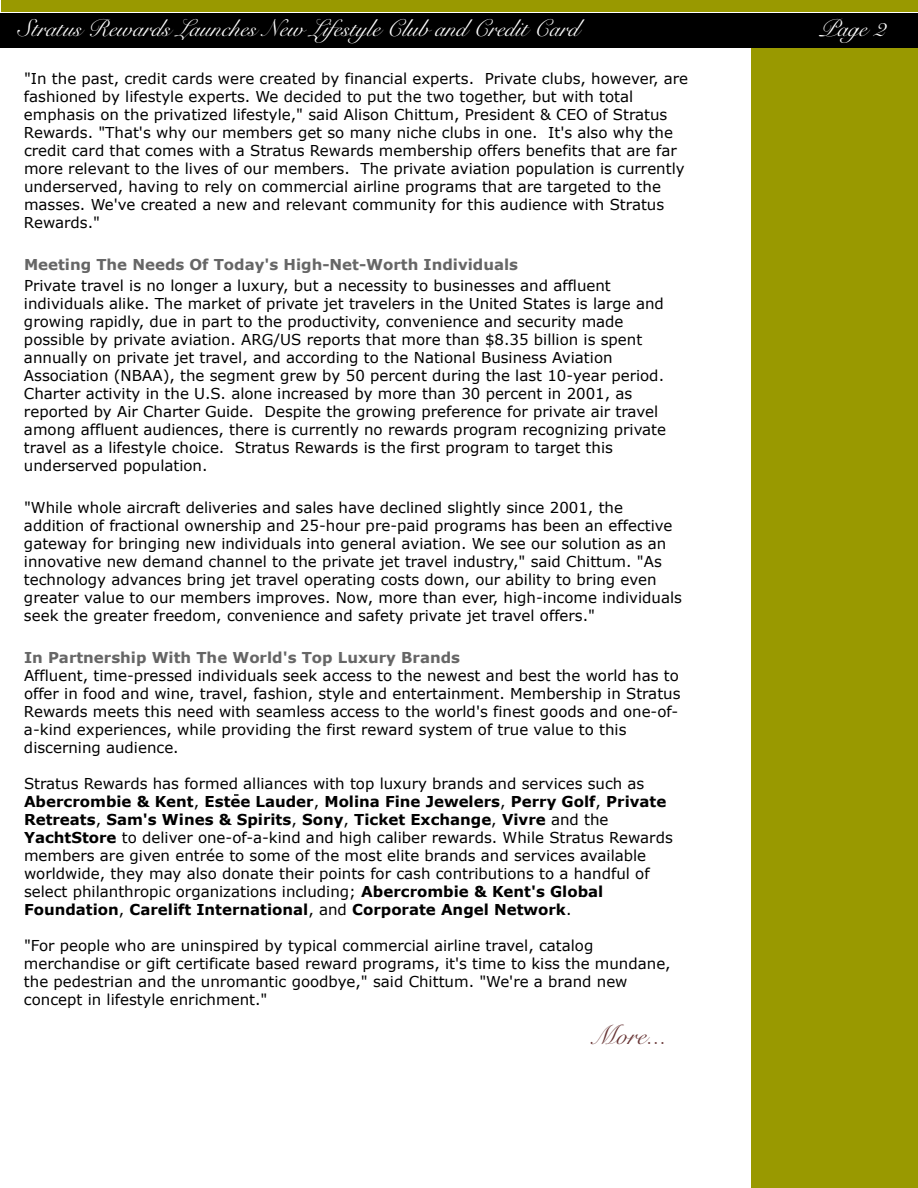
<style>
.page{position:relative;width:918px;height:1188px;background:#fff}
.page>*{position:absolute;margin:0;border:0;box-sizing:border-box;transform-origin:0 0}
.t1{font:27px "Snell Roundhand Script";color:#633}
.t2{font:24px "Snell Roundhand Script";color:#fff}
.t3{font:15px/18px "Verdana";color:#000}
.t4{font:700 15px "Verdana";color:#666}
.s1{font-weight:700}
</style>
<div class="page">
<div style="left:0;top:13px;width:918px;height:35px;background:#000"></div>
<div style="left:2px;top:0;width:916px;height:12px;background:#990"></div>
<div style="left:752px;top:48px;width:166px;height:1140px;background:#990"></div>
<h2 class="t2" style="left:18px;top:15px;width:563px">Stratus Rewards Launches New Lifestyle Club and Credit Card</h2>
<h2 class="t2" style="left:819px;top:15px;width:67px">Page 2</h2>
<p class="t3" style="left:24px;top:69px;width:666px">"In the past, credit cards were created by financial experts. Private clubs, however, are fashioned by lifestyle experts. We decided to put the two together, but with total emphasis on the privatized lifestyle," said Alison Chittum, President &amp; CEO of Stratus Rewards. "That's why our members get so many niche clubs in one. It's also why the credit card that comes with a Stratus Rewards membership offers benefits that are far more relevant to the lives of our members. The private aviation population is currently underserved, having to rely on commercial airline programs that are targeted to the masses. We've created a new and relevant community for this audience with Stratus Rewards."</p>
<p class="t4" style="left:24px;top:255px;width:496px">Meeting The Needs Of Today's High-Net-Worth Individuals</p>
<p class="t3" style="left:24px;top:276px;width:644px">Private travel is no longer a luxury, but a necessity to businesses and affluent individuals alike. The market of private jet travelers in the United States is large and growing rapidly, due in part to the productivity, convenience and security made possible by private aviation. ARG/US reports that more than $8.35 billion is spent annually on private jet travel, and according to the National Business Aviation Association (NBAA), the segment grew by 50 percent during the last 10-year period.<br>Charter activity in the U.S. alone increased by more than 30 percent in 2001, as reported by Air Charter Guide. Despite the growing preference for private air travel among affluent audiences, there is currently no rewards program recognizing private travel as a lifestyle choice. Stratus Rewards is the first program to target this underserved population.</p>
<p class="t3" style="left:24px;top:498px;width:660px">"While whole aircraft deliveries and sales have declined slightly since 2001, the addition of fractional ownership and 25-hour pre-paid programs has been an effective gateway for bringing new individuals into general aviation. We see our solution as an innovative new demand channel to the private jet travel industry," said Chittum. "As technology advances bring jet travel operating costs down, our ability to bring even greater value to our members improves. Now, more than ever, high-income individuals seek the greater freedom, convenience and safety private jet travel offers."</p>
<p class="t4" style="left:24px;top:648px;width:438px">In Partnership With The World's Top Luxury Brands</p>
<p class="t3" style="left:24px;top:666px;width:658px">Affluent, time-pressed individuals seek access to the newest and best the world has to offer in food and wine, travel, fashion, style and entertainment. Membership in Stratus Rewards meets this need with seamless access to the world's finest goods and one-of&shy;a-kind experiences, while providing the first reward system of true value to this discerning audience.</p>
<p class="t3" style="left:24px;top:774px;width:650px">Stratus Rewards has formed alliances with top luxury brands and services such as <span class="s1">Abercrombie &amp; Kent</span>, <span class="s1">Estee Lauder</span>, <span class="s1">Molina Fine Jewelers</span>, <span class="s1">Perry Golf</span>, <span class="s1">Private Retreats</span>, <span class="s1">Sam's Wines &amp; Spirits</span>, <span class="s1">Sony</span>, <span class="s1">Ticket Exchange</span>, <span class="s1">Vivre</span> and the <span class="s1">YachtStore</span> to deliver one-of-a-kind and high caliber rewards. While Stratus Rewards members are given entrée to some of the most elite brands and services available worldwide, they may also donate their points for cash contributions to a handful of select philanthropic organizations including; <span class="s1">Abercrombie &amp; Kent's Global Foundation</span>, <span class="s1">Carelift International</span>, and <span class="s1">Corporate Angel Network</span>.</p>
<p class="t3" style="left:24px;top:936px;width:648px">"For people who are uninspired by typical commercial airline travel, catalog merchandise or gift certificate based reward programs, it's time to kiss the mundane, the pedestrian and the unromantic goodbye," said Chittum. "We're a brand new concept in lifestyle enrichment."</p>
<h1 class="t1" style="left:590px;top:1020px;width:79px">More...</h1>
</div>
